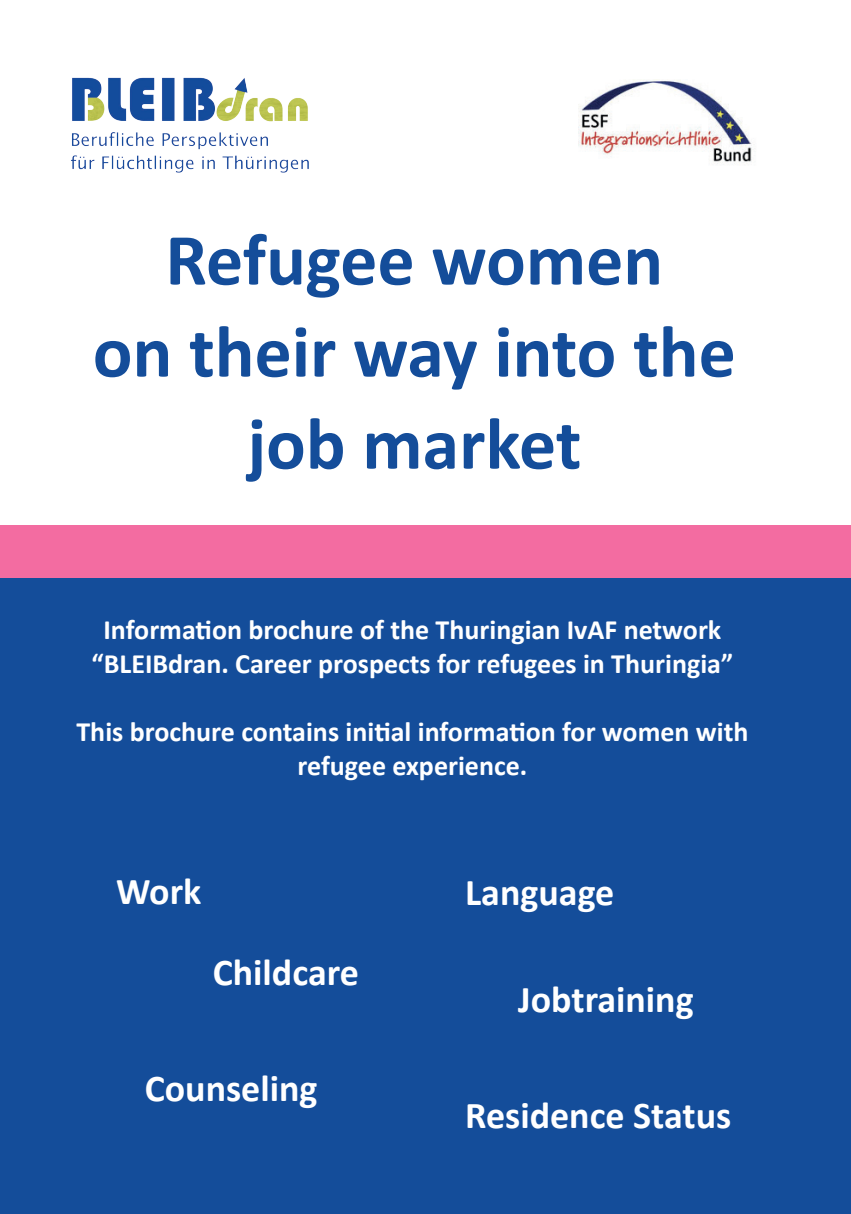
<style>
.page{position:relative;width:851px;height:1214px;background:#fff}
.page>*{position:absolute;margin:0;border:0;box-sizing:border-box;transform-origin:0 0}
.t1{font:700 74px/92px "Calibri";color:#144d9a;text-align:center}
.t2{font:700 38px "Calibri";color:#fff}
.t3{font:700 28px/34px "Calibri";color:#fff;text-align:center}
</style>
<div class="page">
<div style="left:0;top:524px;width:850px;height:54px;background:#f36ca1"></div>
<div style="left:0;top:578px;width:850px;height:635px;background:#144d9a"></div>
<img style="left:71px;top:77px;width:238px;height:96px">
<img style="left:578px;top:79px;width:174px;height:85px">
<h1 class="t1" style="left:93px;top:213px;width:644px">Refugee women<br>on their way into the job market</h1>
<p class="t3" style="left:92px;top:612px;width:643px">Information brochure of the Thuringian IvAF network “BLEIBdran. Career prospects for refugees in Thuringia”</p>
<p class="t3" style="left:76px;top:714px;width:673px">This brochure contains initial information for women with refugee experience.</p>
<h2 class="t2" style="left:116px;top:864px;width:87px">Work</h2>
<h2 class="t2" style="left:213px;top:945px;width:148px">Childcare</h2>
<h2 class="t2" style="left:145px;top:1061px;width:174px">Counseling</h2>
<h2 class="t2" style="left:465px;top:865px;width:151px">Language</h2>
<h2 class="t2" style="left:518px;top:972px;width:177px">Jobtraining</h2>
<h2 class="t2" style="left:465px;top:1087px;width:267px">Residence Status</h2>
</div>
